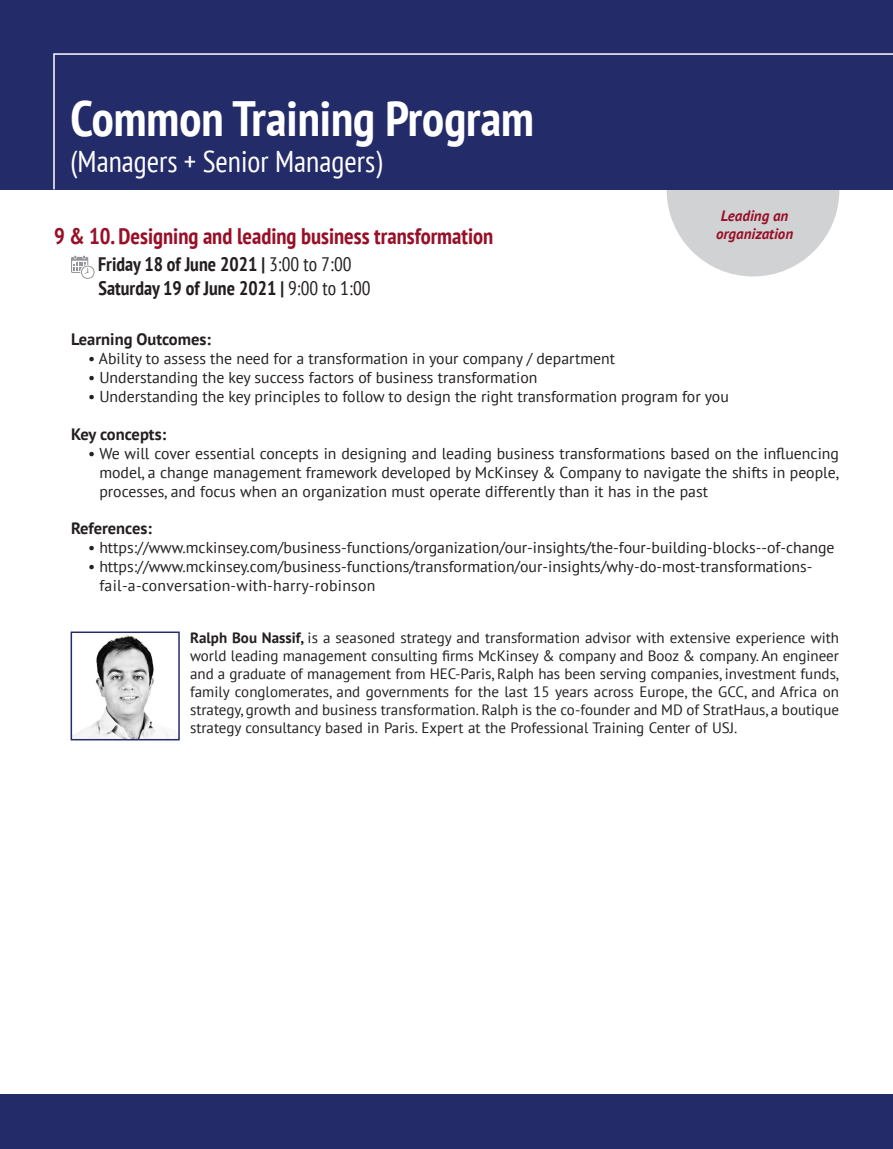
<style>
.page{position:relative;width:893px;height:1149px;background:#fff}
.page>*{position:absolute;margin:0;border:0;box-sizing:border-box;transform-origin:0 0}
.t1{font:700 condensed 49.5px "PT Sans";color:#fff}
.t2{font:condensed 30px "PT Sans";color:#fff}
.t3{font:700 condensed 22.5px "PT Sans";color:#971028}
.t4{font:700 condensed 19.5px "PT Sans";color:#231f20}
.t5{font:700 16.5px "PT Sans";color:#231f20}
.t6{font:15.75px/18.9px "PT Sans";color:#231f20;text-align:justify}
.t7{font:15px/18px "PT Sans";color:#231f20;text-align:justify}
.t8{font:italic 700 15px "PT Sans";color:#971028}
.s1{font-weight:400}
.s2{font-weight:700}
</style>
<div class="page">
<div style="left:667px;top:104px;width:172px;height:172px;background:#d1d2d4;border-radius:50%"></div>
<div style="left:0;top:0;width:893px;height:189px;background:#242b69"></div>
<svg style="left:52px;top:53px;width:841px;height:138px"></svg>
<div style="left:0;top:1094px;width:893px;height:54px;background:#242b69"></div>
<svg style="left:71px;top:255px;width:24px;height:24px"></svg>
<img style="left:74px;top:635px;width:94px;height:102px">
<div style="left:71px;top:631px;width:109px;height:109px;border:2px solid #242b69"></div>
<p class="t1" style="left:71px;top:86px;width:465px">Common Training Program</p>
<p class="t2" style="left:71px;top:142px;width:313px">(Managers + Senior Managers(</p>
<p class="t8" style="left:721px;top:205px;width:69px">Leading an</p>
<p class="t8" style="left:716px;top:223px;width:79px">organization</p>
<p class="t3" style="left:54px;top:221px;width:441px">9 &amp; 10.Designing and leading business transformation</p>
<p class="t4" style="left:98px;top:252px;width:255px">Friday 18 of June 2021 | <span class="s1">3:00 to 7:00</span></p>
<p class="t4" style="left:99px;top:275px;width:273px">Saturday 19 of June 2021 | <span class="s1">9:00 to 1:00</span></p>
<p class="t5" style="left:71px;top:328px;width:141px">Learning Outcomes:</p>
<p class="t6" style="left:88px;top:349px;width:529px">• Ability to assess the need for a transformation in your company / department</p>
<p class="t6" style="left:88px;top:367px;width:451px">• Understanding the key success factors of business transformation</p>
<p class="t6" style="left:88px;top:386px;width:642px">• Understanding the key principles to follow to design the right transformation program for you</p>
<p class="t5" style="left:71px;top:423px;width:97px">Key concepts:</p>
<p class="t6" style="left:99px;top:443px;width:741px;text-indent:-11px">• We will cover essential concepts in designing and leading business transformations based on the influencing model a, change management framework developed by McKinsey &amp; Company to navigate the shifts in people, processes, and focus when an organization must operate differently than it has in the past</p>
<p class="t5" style="left:71px;top:517px;width:82px">References:</p>
<p class="t6" style="left:88px;top:537px;width:748px">• https://www.mckinsey.com/business-functions/organization/our-insights/the-four-building-blocks--of-change</p>
<p class="t6" style="left:99px;top:575px;width:278px">fail -a- conversation-with-harry-robinson</p>
<p class="t6" style="left:88px;top:556px;width:726px">• https://www.mckinsey.com/business-functions/transformation/our-insights/why-do-most-transformations-</p>
<p class="t7" style="left:190px;top:628px;width:650px"><span class="s2">Ralph Bou Nassif</span> is<span class="s2">,</span> a seasoned strategy and transformation advisor with extensive experience with world leading management consulting firms McKinsey &amp; company and Booz &amp; company. An engineer and a graduate of management from HEC-Paris, Ralph has been serving companies, investment funds, family conglomerates, and governments for the last 15 years across Europe, the GCC, and Africa on strategy, growth and business transformation. Ralph is the co-founder and MD of StratHaus a, boutique strategy consultancy based in Paris. Expert at the Professional Training Center of USJ.</p>
</div>
